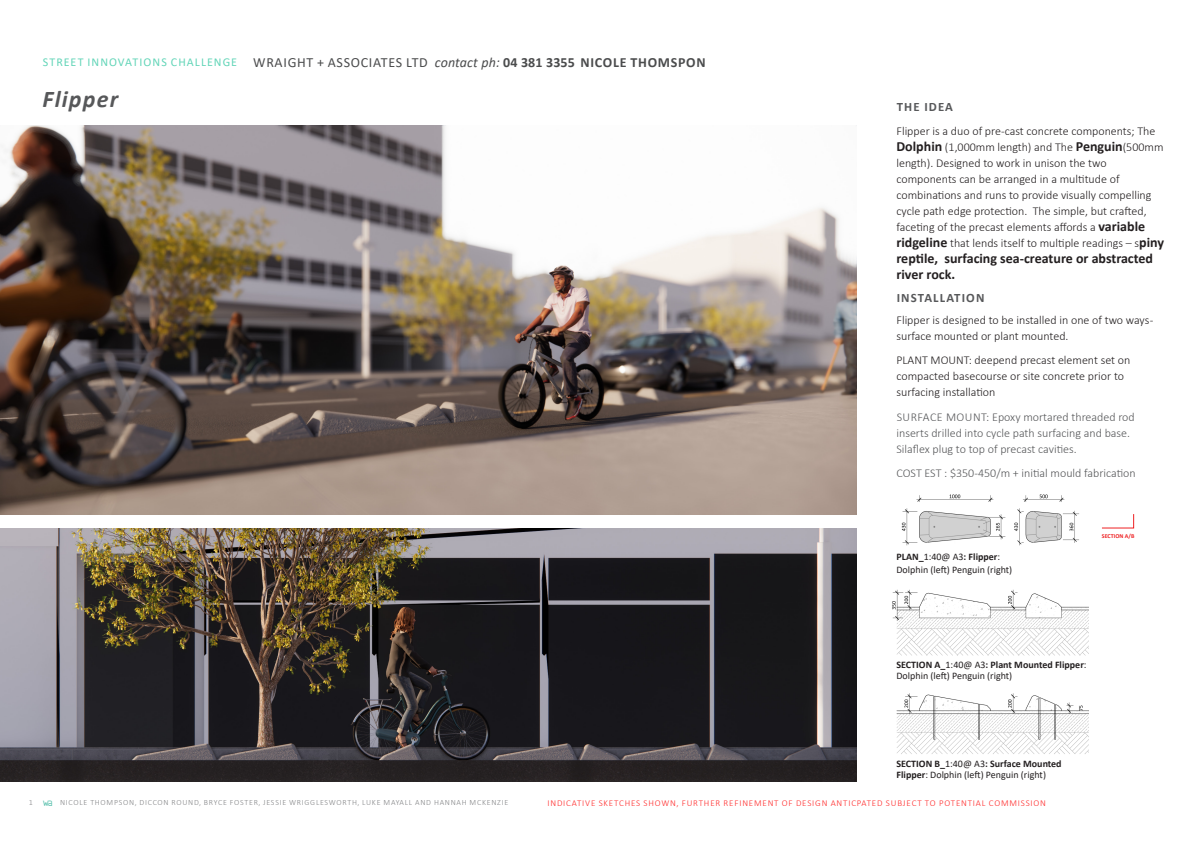
<style>
.page{position:relative;width:1191px;height:842px;background:#fff}
.page>*{position:absolute;margin:0;border:0;box-sizing:border-box;transform-origin:0 0}
.Paragraph{font:italic 700 24px "Calibri";letter-spacing:.05em;color:#57585a}
.Body_text_end{font:700 14px/16px "Calibri";color:#231f20}
.Paragraph-2{font:700 12.8px "Calibri";letter-spacing:.09em;color:#57585a}
.Body_text_end-2{font:300 12px/16px "Calibri";color:#231f20}
.Body_text_end-3{font:300 12px/16px "Calibri";color:#57585a}
.t1{font:12px "Calibri";letter-spacing:.085em;color:#63d5b8}
.Body_text_end-4{font:10px/11px "Calibri";color:#231f20}
.Body_text_end-5{font:700 10px "Calibri";color:#231f20}
.t2{font:300 9px "Calibri";letter-spacing:.09em;color:#ff2626}
.CAPTION_SCALE{font:300 8px "Calibri";letter-spacing:.09em;color:#838486}
.Body_text_end-6{font:700 6px "Calibri";color:#ee2123}
.s1{font-size:14px;color:#4b4c4d}
.s2{font-style:italic;font-size:14px;color:#4b4c4d}
.s3{font-weight:700;font-size:14px;color:#4b4c4d}
.s4{font-weight:700;font-size:14px}
.s5{font-weight:400}
.s6{font-weight:700}
.s7{font-family:"ISOCPEUR";font-weight:400;font-size:12px;color:#63c4b2}
</style>
<div class="page">
<img style="left:0;top:528px;width:856px;height:253px">
<img style="left:0;top:125px;width:856px;height:389px">
<img style="left:901px;top:494px;width:178px;height:52px">
<img style="left:892px;top:589px;width:197px;height:67px">
<img style="left:896px;top:693px;width:193px;height:61px">
<svg style="left:1102px;top:514px;width:32px;height:15px"></svg>
<p class="t1" style="left:43px;top:53px;width:664px">STREET INNOVATIONS CHALLENGE <span class="s1">WRAIGHT + ASSOCIATES LTD</span> <span class="s2">contact ph:</span> <span class="s3">04 381 3355 NICOLE THOMSPON</span></p>
<p class="Paragraph" style="left:43px;top:82px;width:77px">Flipper</p>
<p class="Paragraph-2" style="left:896px;top:98px;width:58px">THE IDEA</p>
<p class="Body_text_end-2" style="left:896px;top:123px;width:269px">Flipper is a duo of pre-cast concrete components; The <span class="s4">Dolphin</span> (1,000mm length) and The <span class="s4">Penguin</span>(500mm length). Designed to work in unison the two components can be arranged in a multitude of combinations and runs to provide visually compelling cycle path edge protection. The simple, but crafted, faceting of the precast elements affords a <span class="s4">variable ridgeline</span> that lends itself to multiple readings – s<span class="s4">piny</span></p>
<p class="Body_text_end" style="left:896px;top:251px;width:258px">reptile, surfacing sea-creature or abstracted river rock.</p>
<p class="Paragraph-2" style="left:896px;top:288px;width:89px">INSTALLATION</p>
<p class="Body_text_end-2" style="left:896px;top:312px;width:259px">Flipper is designed to be installed in one of two ways - surface mounted or plant mounted.</p>
<p class="Body_text_end-2" style="left:896px;top:352px;width:235px">PLANT MOUNT: deepend precast element set on compacted basecourse or site concrete prior to surfacing installation</p>
<p class="Body_text_end-3" style="left:896px;top:409px;width:240px">SURFACE MOUNT: Epoxy mortared threaded rod inserts drilled into cycle path surfacing and base.<br>Silaflex plug to top of precast cavities.</p>
<p class="Body_text_end-3" style="left:896px;top:465px;width:241px">COST EST : $350-450/m + initial mould fabrication</p>
<p class="Body_text_end-5" style="left:896px;top:550px;width:105px">PLAN_<span class="s5">1:40@ A3</span>: Flipper<span class="s5">:</span></p>
<p class="Body_text_end-4" style="left:896px;top:564px;width:117px">Dolphin (left) Penguin (right)</p>
<p class="Body_text_end-6" style="left:1102px;top:532px;width:34px">SECTION A/B</p>
<p class="Body_text_end-4" style="left:896px;top:659px;width:192px"><span class="s6">SECTION A_</span>1:40@ A3<span class="s6">: Plant Mounted Flipper</span>:<br>Dolphin (left) Penguin (right)</p>
<p class="CAPTION_SCALE" style="left:29px;top:798px;width:6px">1</p>
<p class="Body_text_end-4" style="left:896px;top:758px;width:167px"><span class="s6">SECTION B_</span>1:40@ A3<span class="s6">: Surface Mounted<br>Flipper</span>: Dolphin (left) Penguin (right)</p>
<p class="CAPTION_SCALE" style="left:43px;top:798px;width:467px"><span class="s7">wa</span> NICOLE THOMPSON, DICCON ROUND, BRYCE FOSTER, JESSIE WRIGGLESWORTH, LUKE MAYALL AND HANNAH MCKENZIE</p>
<p class="t2" style="left:547px;top:798px;width:500px">INDICATIVE SKETCHES SHOWN, FURTHER REFINEMENT OF DESIGN ANTICPATED SUBJECT TO POTENTIAL COMMISSION</p>
</div>
